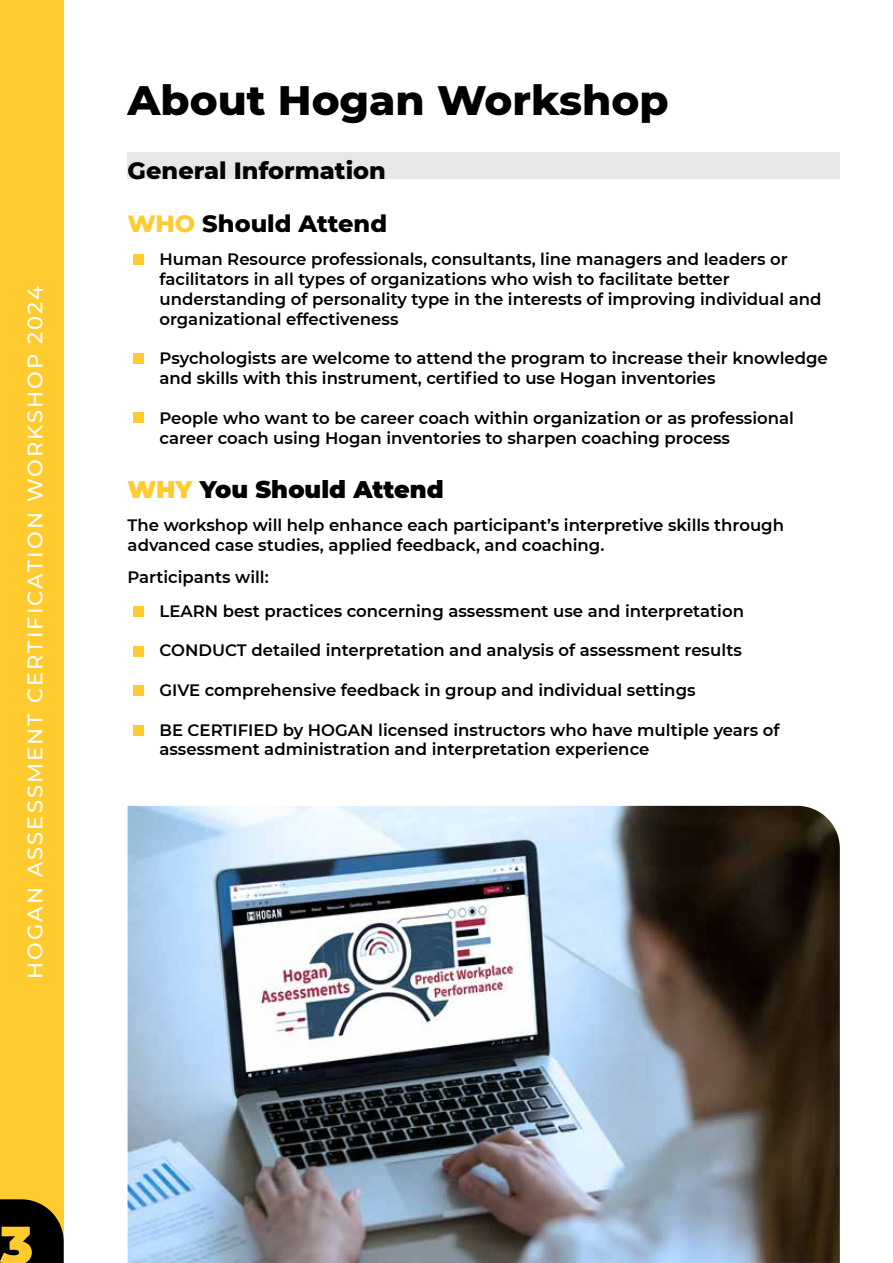
<style>
.page{position:relative;width:893px;height:1263px;background:#fff}
.page>*{position:absolute;margin:0;border:0;box-sizing:border-box;transform-origin:0 0}
.t1{font:900 54px "Montserrat";color:#ffcb2f}
.t2{font:800 42px "Montserrat";color:#000}
.t3{font:800 24px "Montserrat";color:#000}
.t4{font:900 24px "Montserrat";color:#000}
.t5{font:500 21px "Montserrat";letter-spacing:.1em;color:#fff}
.t6{font:600 16.5px/19.8px "Montserrat";color:#000}
.s1{color:#ffcb2f}
</style>
<div class="page">
<div style="left:0;top:0;width:64px;height:1263px;background:#ffcb2f"></div>
<svg style="left:0;top:1199px;width:64px;height:64px;background:#1a1504"></svg>
<div style="left:128px;top:152px;width:712px;height:27px;background:#e6e7e8"></div>
<div style="left:133px;top:255px;width:11px;height:10px;background:#ffcb2f"></div>
<div style="left:133px;top:353px;width:11px;height:11px;background:#ffcb2f"></div>
<div style="left:133px;top:412px;width:11px;height:11px;background:#ffcb2f"></div>
<div style="left:133px;top:606px;width:11px;height:10px;background:#ffcb2f"></div>
<div style="left:133px;top:646px;width:11px;height:10px;background:#ffcb2f"></div>
<div style="left:133px;top:685px;width:11px;height:11px;background:#ffcb2f"></div>
<div style="left:133px;top:725px;width:11px;height:10px;background:#ffcb2f"></div>
<img style="left:128px;top:806px;width:712px;height:457px">
<p class="t5" style="left:20px;top:979px;width:694px;rotate:-90deg">HOGAN ASSESSMENT CERTIFICATION WORKSHOP 2024</p>
<h2 class="t2" style="left:128px;top:69px;width:543px">About Hogan Workshop</h2>
<h3 class="t3" style="left:128px;top:152px;width:260px">General Information</h3>
<h3 class="t3" style="left:128px;top:206px;width:261px"><span class="s1">WHO</span> Should Attend</h3>
<p class="t6" style="left:159px;top:249px;width:663px">Human Resource professionals, consultants, line managers and leaders or facilitators in all types of organizations who wish to facilitate better understanding of personality type in the interests of improving individual and organizational effectiveness</p>
<p class="t6" style="left:159px;top:348px;width:670px">Psychologists are welcome to attend the program to increase their knowledge and skills with this instrument, certified to use Hogan inventories</p>
<p class="t6" style="left:159px;top:407px;width:636px">People who want to be career coach within organization or as professional career coach using Hogan inventories to sharpen coaching process</p>
<h3 class="t4" style="left:128px;top:471px;width:318px"><span class="s1">WHY</span> You Should Attend</h3>
<p class="t6" style="left:128px;top:514px;width:658px">The workshop will help enhance each participant’s interpretive skills through advanced case studies, applied feedback, and coaching.</p>
<p class="t6" style="left:128px;top:566px;width:143px">Participants will:</p>
<p class="t6" style="left:159px;top:600px;width:586px">LEARN best practices concerning assessment use and interpretation</p>
<p class="t6" style="left:159px;top:640px;width:584px">CONDUCT detailed interpretation and analysis of assessment results</p>
<p class="t6" style="left:159px;top:679px;width:538px">GIVE comprehensive feedback in group and individual settings</p>
<p class="t6" style="left:159px;top:719px;width:622px">BE CERTIFIED by HOGAN licensed instructors who have multiple years of assessment administration and interpretation experience</p>
<h1 class="t1" style="left:0;top:1205px;width:35px">3</h1>
</div>
